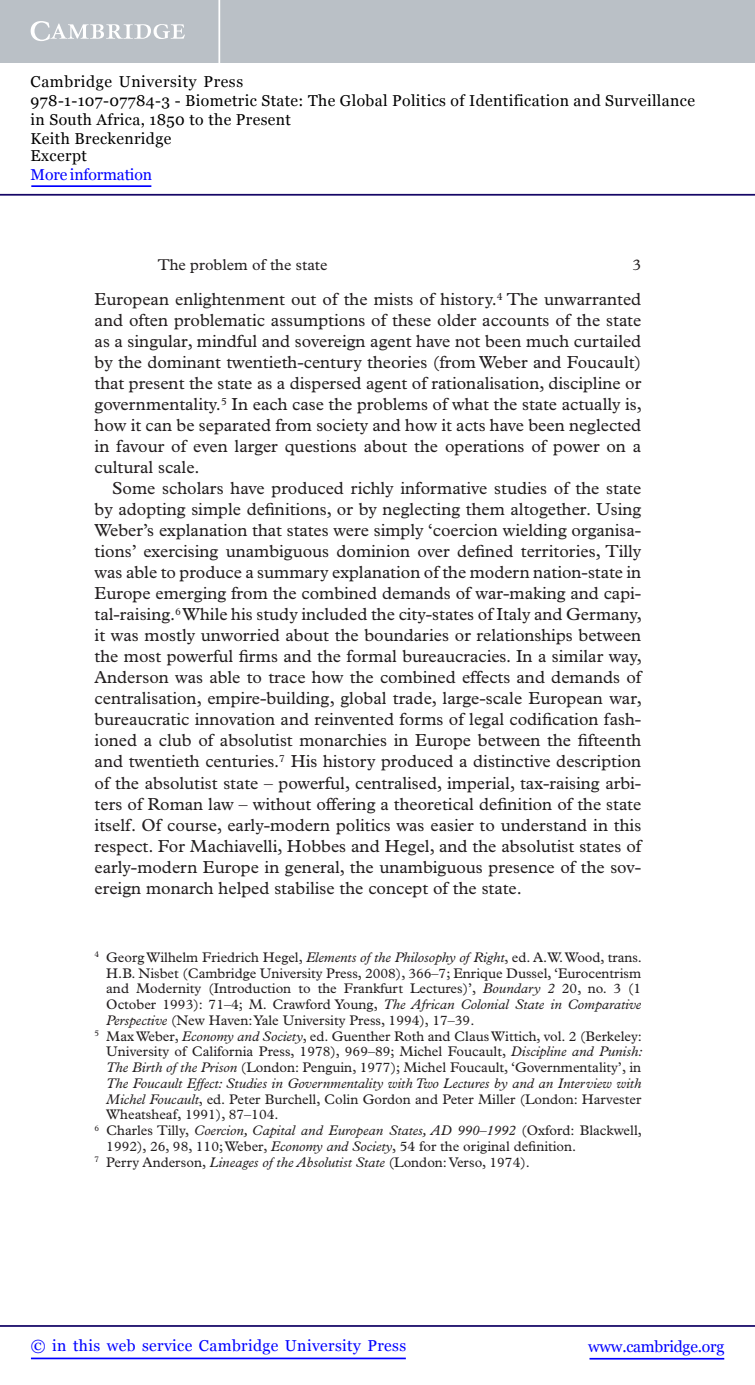
<style>
.page{position:relative;width:755px;height:1385px;background:#fff}
.page>*{position:absolute;margin:0;border:0;box-sizing:border-box;transform-origin:0 0}
.t1{font:17.5px/21px "Plantin Std";color:#231f20;text-align:justify}
.t2{font:15.75px/18.6px "Georgia";letter-spacing:.025em;color:#000}
.t3{font:15.75px "Georgia";letter-spacing:.025em;color:#00f}
.t4{font:15.75px "Plantin Std";color:#231f20}
.t5{font:15.75px "Georgia";letter-spacing:-.015em;color:#00f}
.t6{font:15.75px "Georgia";letter-spacing:-.01em;color:#00f}
.t7{font:14px "Plantin Std";color:#231f20}
.t8{font:italic 14px "Plantin Std";color:#231f20}
.s1{font-style:italic}
.s2{font-style:normal}
</style>
<div class="page">
<hr style="left:589px;top:1358px;width:134px;height:1px;background:#00f">
<hr style="left:0;top:1325px;width:754px;height:2px;background:#150666">
<hr style="left:31px;top:1357px;width:374px;height:2px;background:#00f">
<div style="left:0;top:0;width:754px;height:63px;background:#bac0c6"></div>
<svg style="left:31px;top:21px;width:154px;height:20px"></svg>
<hr style="left:218px;top:0;width:2px;height:63px;background:#fff">
<hr style="left:0;top:194px;width:754px;height:2px;background:#150666">
<hr style="left:31px;top:185px;width:120px;height:2px;background:#00f">
<p class="t2" style="left:31px;top:73px;width:665px">Cambridge University Press<br>978-1-107-07784-3 - Biometric State: The Global Politics of Identification and Surveillance in South Africa, 1850 to the Present<br>Keith Breckenridge<br>Excerpt</p>
<p class="t6" style="left:31px;top:165px;width:123px">More information</p>
<p class="t4" style="left:158px;top:260px;width:171px">The problem of the state</p>
<p class="t4" style="left:632px;top:260px;width:10px">3</p>
<p class="t1" style="left:94px;top:290px;width:548px">European enlightenment out of the mists of history. <sup>4</sup> The unwarranted and often problematic assumptions of these older accounts of the state as a singular, mindful and sovereign agent have not been much curtailed by the dominant twentieth-century theories (from Weber and Foucault) that present the state as a dispersed agent of rationalisation, discipline or governmentality. <sup>5</sup> In each case the problems of what the state actually is, how it can be separated from society and how it acts have been neglected in favour of even larger questions about the operations of power on a cultural scale.</p>
<p class="t1" style="left:94px;top:479px;width:548px;text-indent:18px">Some scholars have produced richly informative studies of the state by adopting simple definitions, or by neglecting them altogether. Using Weber’s explanation that states were simply ‘coercion wielding organisa&shy;tions’ exercising unambiguous dominion over defined territories, Tilly was able to produce a summary explanation of the modern nation-state in Europe emerging from the combined demands of war-making and capi&shy;tal-raising. <sup>6</sup> While his study included the city-states of Italy and Germany, it was mostly unworried about the boundaries or relationships between the most powerful firms and the formal bureaucracies. In a similar way, Anderson was able to trace how the combined effects and demands of centralisation, empire-building, global trade, large-scale European war, bureaucratic innovation and reinvented forms of legal codification fash&shy;ioned a club of absolutist monarchies in Europe between the fifteenth and twentieth centuries. <sup>7</sup> His history produced a distinctive description of the absolutist state – powerful, centralised, imperial, tax-raising arbi&shy;ters of Roman law – without offering a theoretical definition of the state itself. Of course, early-modern politics was easier to understand in this respect. For Machiavelli, Hobbes and Hegel, and the absolutist states of early-modern Europe in general, the unambiguous presence of the sov&shy;ereign monarch helped stabilise the concept of the state.</p>
<p class="t7" style="left:95px;top:952px;width:548px"><sup>4</sup> Georg Wilhelm Friedrich Hegel , <span class="s1">Elements of the Philosophy of Right</span>, ed. A.W. Wood , trans.</p>
<p class="t7" style="left:106px;top:968px;width:536px">H.B. Nisbet ( Cambridge University Press , 2008 ), 366 –7 ; Enrique Dussel , ‘ Eurocentrism</p>
<p class="t7" style="left:106px;top:983px;width:536px">and Modernity (Introduction to the Frankfurt Lectures) ’, <span class="s1">Boundary 2</span> 20 , no. 3 (1</p>
<p class="t8" style="left:106px;top:999px;width:536px"><span class="s2">October 1993 ): 71 –4 ; M. Crawford Young ,</span> The African Colonial State in Comparative</p>
<p class="t7" style="left:106px;top:1015px;width:369px"><span class="s1">Perspective</span> ( New Haven : Yale University Press , 1994 ), 17 –39 .</p>
<p class="t7" style="left:95px;top:1031px;width:548px"><sup>5</sup> Max Weber , <span class="s1">Economy and Society</span>, ed. Guenther Roth and Claus Wittich , vol. 2 ( Berkeley :</p>
<p class="t7" style="left:106px;top:1046px;width:537px">University of California Press , 1978 ), 969 –89 ; Michel Foucault , <span class="s1">Discipline and Punish:</span></p>
<p class="t7" style="left:106px;top:1062px;width:536px"><span class="s1">The Birth of the Prison</span> ( London : Penguin , 1977 ) ; Michel Foucault , ‘Governmentality’, in</p>
<p class="t8" style="left:106px;top:1078px;width:536px">The Foucault Effect: Studies in Governmentality with Two Lectures by and an Interview with</p>
<p class="t7" style="left:106px;top:1094px;width:536px"><span class="s1">Michel Foucault</span>, ed. Peter Burchell , Colin Gordon and Peter Miller ( London : Harvester</p>
<p class="t7" style="left:106px;top:1109px;width:174px">Wheatsheaf , 1991 ), 87 –104 .</p>
<p class="t8" style="left:95px;top:1125px;width:548px"><sup>6</sup> <span class="s2">Charles Tilly ,</span> Coercion, Capital and European States, AD 990–1992 <span class="s2">( Oxford : Blackwell ,</span></p>
<p class="t7" style="left:106px;top:1141px;width:471px">1992 ), 26 , 98, 110 ; Weber, <span class="s1">Economy and Society</span> , 54 for the original definition.</p>
<p class="t7" style="left:95px;top:1157px;width:436px"><sup>7</sup> Perry Anderson , <span class="s1">Lineages of the Absolutist State</span> ( London : Verso , 1974 ) .</p>
<p class="t3" style="left:31px;top:1336px;width:376px">© in this web service Cambridge University Press</p>
<p class="t5" style="left:587px;top:1336px;width:137px">www.cambridge.org</p>
</div>
